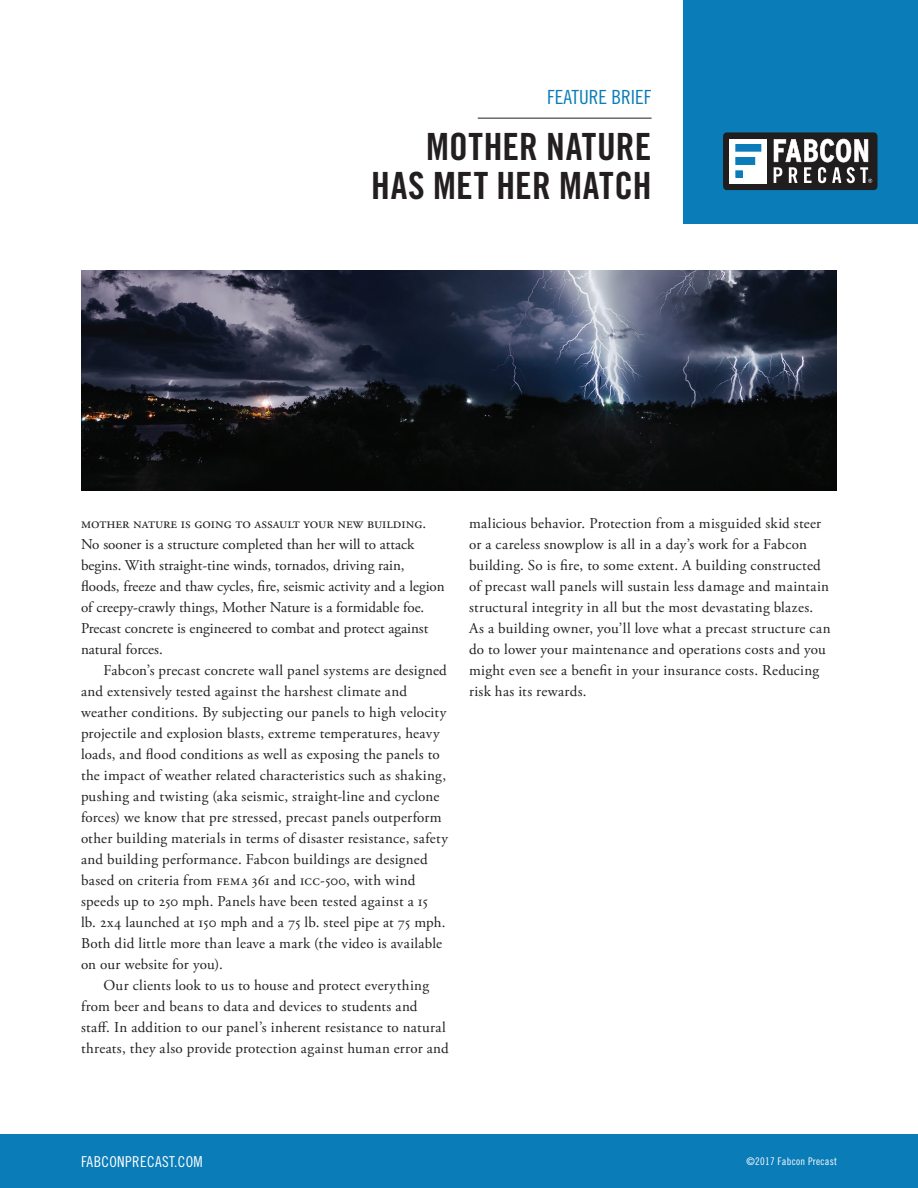
<style>
.page{position:relative;width:918px;height:1188px;background:#fff}
.page>*{position:absolute;margin:0;border:0;box-sizing:border-box;transform-origin:0 0}
.t1{font:37.5px/39px "Trade Gothic Bold Cond Twenty";letter-spacing:.005em;color:#231f20;text-align:right}
.t2{font:19.5px "Trade Gothic Cond Eighteen";color:#0a7cb8}
.t3{font:15px/21px "Adobe Garamond Pro";letter-spacing:.01em;color:#231f20}
.t4{font:15px "Trade Gothic Cond Eighteen";letter-spacing:.025em;color:#fff}
.t5{font:10.5px "Trade Gothic Cond Eighteen";letter-spacing:.025em;color:#fff}
</style>
<div class="page">
<div style="left:0;top:1134px;width:918px;height:54px;background:#0a7cb8"></div>
<div style="left:683px;top:0;width:235px;height:224px;background:#0a7cb8"></div>
<div style="left:723px;top:132px;width:155px;height:58px;background:#201d1e;border-radius:4px"></div>
<div style="left:730px;top:139px;width:37px;height:44px;background:#fff"></div>
<div style="left:736px;top:157px;width:19px;height:7px;background:#0b7cb7"></div>
<div style="left:736px;top:157px;width:19px;height:8px;border:1px solid #0b7cb7"></div>
<div style="left:736px;top:145px;width:25px;height:6px;background:#0b7cb7"></div>
<div style="left:736px;top:144px;width:25px;height:7px;border:1px solid #0b7cb7"></div>
<svg style="left:736px;top:171px;width:6px;height:6px"></svg>
<svg style="left:774px;top:139px;width:98px;height:44px"></svg>
<hr style="left:478px;top:118px;width:174px;height:1px;background:#231f20">
<img style="left:82px;top:271px;width:754px;height:219px">
<h2 class="t2" style="left:547px;top:85px;width:106px">FEATURE BRIEF</h2>
<h1 class="t1" style="left:371px;top:126px;width:282px">MOTHER NATURE<br>HAS MET HER MATCH</h1>
<p class="t3" style="left:81px;top:513px;width:365px">Mother Nature is going to assault your new building.<br>No sooner is a structure completed than her will to attack begins. With straight-tine winds, tornados, driving rain, floods, freeze and thaw cycles, fire, seismic activity and a legion of creepy-crawly things, Mother Nature is a formidable foe.<br>Precast concrete is engineered to combat and protect against natural forces.</p>
<p class="t3" style="left:81px;top:660px;width:369px;text-indent:22px">Fabcon’s precast concrete wall panel systems are designed and extensively tested against the harshest climate and weather conditions. By subjecting our panels to high velocity projectile and explosion blasts, extreme temperatures, heavy loads, and flood conditions as well as exposing the panels to the impact of weather related characteristics such as shaking, pushing and twisting (aka seismic, straight-line and cyclone forces) we know that pre stressed, precast panels outperform other building materials in terms of disaster resistance, safety and building performance. Fabcon buildings are designed based on criteria from FEMA 361 and ICC-500, with wind speeds up to 250 mph. Panels have been tested against a 15<br>lb. 2x4 launched at 150 mph and a 75 lb. steel pipe at 75 mph.<br>Both did little more than leave a mark (the video is available on our website for you).</p>
<p class="t3" style="left:81px;top:975px;width:369px;text-indent:22px">Our clients look to us to house and protect everything from beer and beans to data and devices to students and staff. In addition to our panel’s inherent resistance to natural threats, they also provide protection against human error and</p>
<p class="t3" style="left:469px;top:513px;width:363px">malicious behavior. Protection from a misguided skid steer or a careless snowplow is all in a day’s work for a Fabcon building. So is fire, to some extent. A building constructed of precast wall panels will sustain less damage and maintain structural integrity in all but the most devastating blazes.<br>As a building owner, you’ll love what a precast structure can do to lower your maintenance and operations costs and you might even see a benefit in your insurance costs. Reducing risk has its rewards.</p>
<p class="t4" style="left:81px;top:1153px;width:123px">FABCONPRECAST.COM</p>
<p class="t5" style="left:747px;top:1155px;width:92px">©2017 Fabcon Precast</p>
</div>
